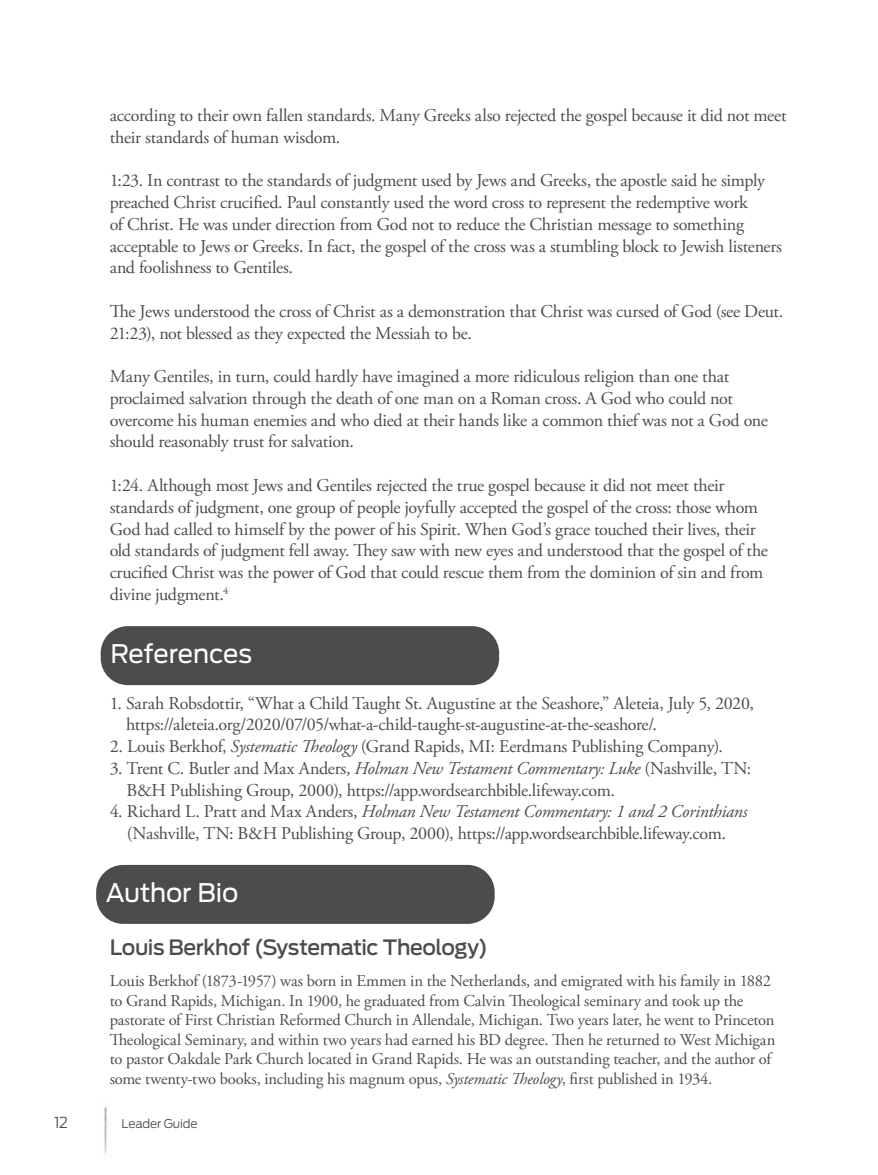
<style>
.page{position:relative;width:878px;height:1175px;background:#fff}
.page>*{position:absolute;margin:0;border:0;box-sizing:border-box;transform-origin:0 0}
.header2{font:25.5px "Antenna";letter-spacing:-.005em;color:#fff}
.subhead3{font:500 21px "Antenna";letter-spacing:-.02em;color:#4b4c4d}
.body_no_indent{font:18px/21.8px "Adobe Garamond Pro";letter-spacing:-.015em;color:#4b4c4d}
.body_no_indent-2{font:16.5px/19.5px "Adobe Garamond Pro";letter-spacing:-.01em;color:#4b4c4d}
.t1{font:300 15px "Antenna";color:#4b4c4d}
.t2{font:300 12px "Antenna";letter-spacing:-.01em;color:#4b4c4d}
.s1{font-style:italic}
</style>
<div class="page">
<img style="left:104px;top:1107px;width:3px;height:48px">
<div style="left:101px;top:626px;width:398px;height:59px;background:#4b4c4d;border-radius:27px"></div>
<div style="left:96px;top:865px;width:398px;height:58px;background:#4b4c4d;border-radius:27px"></div>
<p class="body_no_indent" style="left:110px;top:105px;width:678px">according to their own fallen standards. Many Greeks also rejected the gospel because it did not meet their standards of human wisdom.</p>
<p class="body_no_indent" style="left:110px;top:170px;width:673px">1:23. In contrast to the standards of judgment used by Jews and Greeks, the apostle said he simply preached Christ crucified. Paul constantly used the word cross to represent the redemptive work<br>of Christ. He was under direction from God not to reduce the Christian message to something acceptable to Jews or Greeks. In fact, the gospel of the cross was a stumbling block to Jewish listeners and foolishness to Gentiles.</p>
<p class="body_no_indent" style="left:110px;top:301px;width:675px">The Jews understood the cross of Christ as a demonstration that Christ was cursed of God (see Deut.<br>21:23), not blessed as they expected the Messiah to be.</p>
<p class="body_no_indent" style="left:110px;top:366px;width:659px">Many Gentiles, in turn, could hardly have imagined a more ridiculous religion than one that proclaimed salvation through the death of one man on a Roman cross. A God who could not overcome his human enemies and who died at their hands like a common thief was not a God one should reasonably trust for salvation.</p>
<p class="body_no_indent" style="left:110px;top:475px;width:660px">1:24. Although most Jews and Gentiles rejected the true gospel because it did not meet their standards of judgment, one group of people joyfully accepted the gospel of the cross: those whom God had called to himself by the power of his Spirit. When God’s grace touched their lives, their old standards of judgment fell away. They saw with new eyes and understood that the gospel of the crucified Christ was the power of God that could rescue them from the dominion of sin and from divine judgment.<sup>4</sup></p>
<p class="header2" style="left:110px;top:638px;width:143px">References</p>
<p class="body_no_indent" style="left:126px;top:692px;width:629px;text-indent:-16px">1. Sarah Robsdottir, “What a Child Taught St. Augustine at the Seashore,” Aleteia, July 5, 2020, https://aleteia.org/2020/07/05/what-a-child-taught-st-augustine-at-the-seashore/.</p>
<p class="body_no_indent" style="left:110px;top:736px;width:614px">2. Louis Berkhof, <span class="s1">Systematic Theology</span> (Grand Rapids, MI: Eerdmans Publishing Company).</p>
<p class="body_no_indent" style="left:127px;top:758px;width:626px;text-indent:-17px">3. Trent C. Butler and Max Anders, <span class="s1">Holman New Testament Commentary: Luke</span> (Nashville, TN:<br>B&amp;H Publishing Group, 2000), https://app.wordsearchbible.lifeway.com.</p>
<p class="body_no_indent" style="left:110px;top:801px;width:639px;text-align:center">4. Richard L. Pratt and Max Anders, <span class="s1">Holman New Testament Commentary: 1 and 2 Corinthians </span>(Nashville, TN: B&amp;H Publishing Group, 2000), https://app.wordsearchbible.lifeway.com.</p>
<p class="header2" style="left:106px;top:877px;width:134px">Author Bio</p>
<p class="subhead3" style="left:110px;top:934px;width:380px">Louis Berkhof (Systematic Theology)</p>
<p class="body_no_indent-2" style="left:110px;top:971px;width:667px">Louis Berkhof (1873-1957) was born in Emmen in the Netherlands, and emigrated with his family in 1882 to Grand Rapids, Michigan. In 1900, he graduated from Calvin Theological seminary and took up the pastorate of First Christian Reformed Church in Allendale, Michigan. Two years later, he went to Princeton Theological Seminary, and within two years had earned his BD degree. Then he returned to West Michigan to pastor Oakdale Park Church located in Grand Rapids. He was an outstanding teacher, and the author of some twenty-two books, including his magnum opus, <span class="s1">Systematic Theology</span>, first published in 1934.</p>
<p class="t1" style="left:54px;top:1113px;width:15px">12</p>
<p class="t2" style="left:122px;top:1116px;width:78px">Leader Guide</p>
</div>
